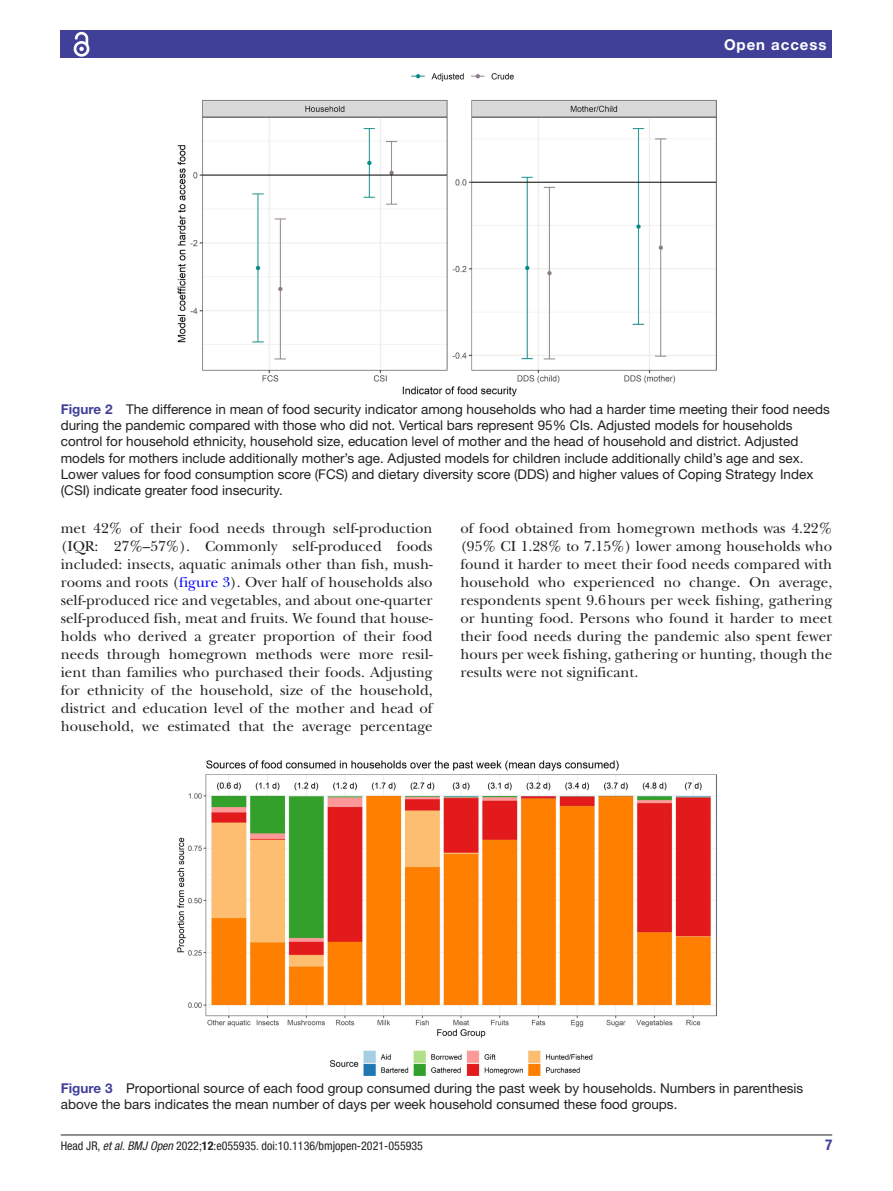
<style>
.page{position:relative;width:893px;height:1191px;background:#fff}
.page>*{position:absolute;margin:0;border:0;box-sizing:border-box;transform-origin:0 0}
.t1{font:15px/18px "New Baskerville";color:#231f20;text-align:justify}
.t2{font:700 15px "Helvetica Neue LT Std";letter-spacing:.065em;color:#fff}
.t3{font:700 condensed 15px "Helvetica Neue LT Std";color:#414099}
.t4{font:13.5px/16.2px "Helvetica Neue LT Std";color:#231f20}
.t5{font:condensed 12px "Helvetica Neue LT Std";color:#231f20}
.s1{font-weight:700;color:#414099}
.s2{color:#00f}
.s3{font-style:italic}
.s4{font-weight:700}
</style>
<div class="page">
<hr style="left:61px;top:1134px;width:771px;height:1px;background:#231f20">
<div style="left:61px;top:31px;width:771px;height:27px;background:#414099"></div>
<svg style="left:73px;top:31px;width:17px;height:26px"></svg>
<img style="left:177px;top:73px;width:539px;height:323px">
<img style="left:177px;top:760px;width:539px;height:315px">
<p class="t2" style="left:724px;top:35px;width:104px">Open access</p>
<p class="t4" style="left:61px;top:401px;width:770px"><span class="s1">Figure 2</span> The difference in mean of food security indicator among households who had a harder time meeting their food needs during the pandemic compared with those who did not. Vertical bars represent 95% CIs. Adjusted models for households control for household ethnicity, household size, education level of mother and the head of household and district. Adjusted models for mothers include additionally mother’s age. Adjusted models for children include additionally child’s age and sex.<br>Lower values for food consumption score (FCS) and dietary diversity score (DDS) and higher values of Coping Strategy Index (CSI) indicate greater food insecurity.</p>
<p class="t1" style="left:61px;top:519px;width:373px">met 42% of their food needs through self-production (IQR: 27%–57%). Commonly self-produced foods included: insects, aquatic animals other than fish, mush&shy;rooms and roots (<span class="s2">figure 3</span>). Over half of households also self-produced rice and vegetables, and about one-quarter self-produced fish, meat and fruits. We found that house&shy;holds who derived a greater proportion of their food needs through homegrown methods were more resil&shy;ient than families who purchased their foods. Adjusting for ethnicity of the household, size of the household, district and education level of the mother and head of household, we estimated that the average percentage</p>
<p class="t1" style="left:460px;top:519px;width:373px">of food obtained from homegrown methods was 4.22% (95% CI 1.28% to 7.15%) lower among households who found it harder to meet their food needs compared with household who experienced no change. On average, respondents spent 9.6hours per week fishing, gathering or hunting food. Persons who found it harder to meet their food needs during the pandemic also spent fewer hours per week fishing, gathering or hunting, though the results were not significant.</p>
<p class="t4" style="left:61px;top:1080px;width:744px"><span class="s1">Figure 3</span> Proportional source of each food group consumed during the past week by households. Numbers in parenthesis above the bars indicates the mean number of days per week household consumed these food groups.</p>
<p class="t5" style="left:61px;top:1138px;width:364px">Head JR, <span class="s3">et al</span>. <span class="s3">BMJ Open</span> 2022;<span class="s4">12</span>:e055935. doi:10.1136/bmjopen-2021-055935</p>
<p class="t3" style="left:825px;top:1135px;width:9px">7</p>
</div>
